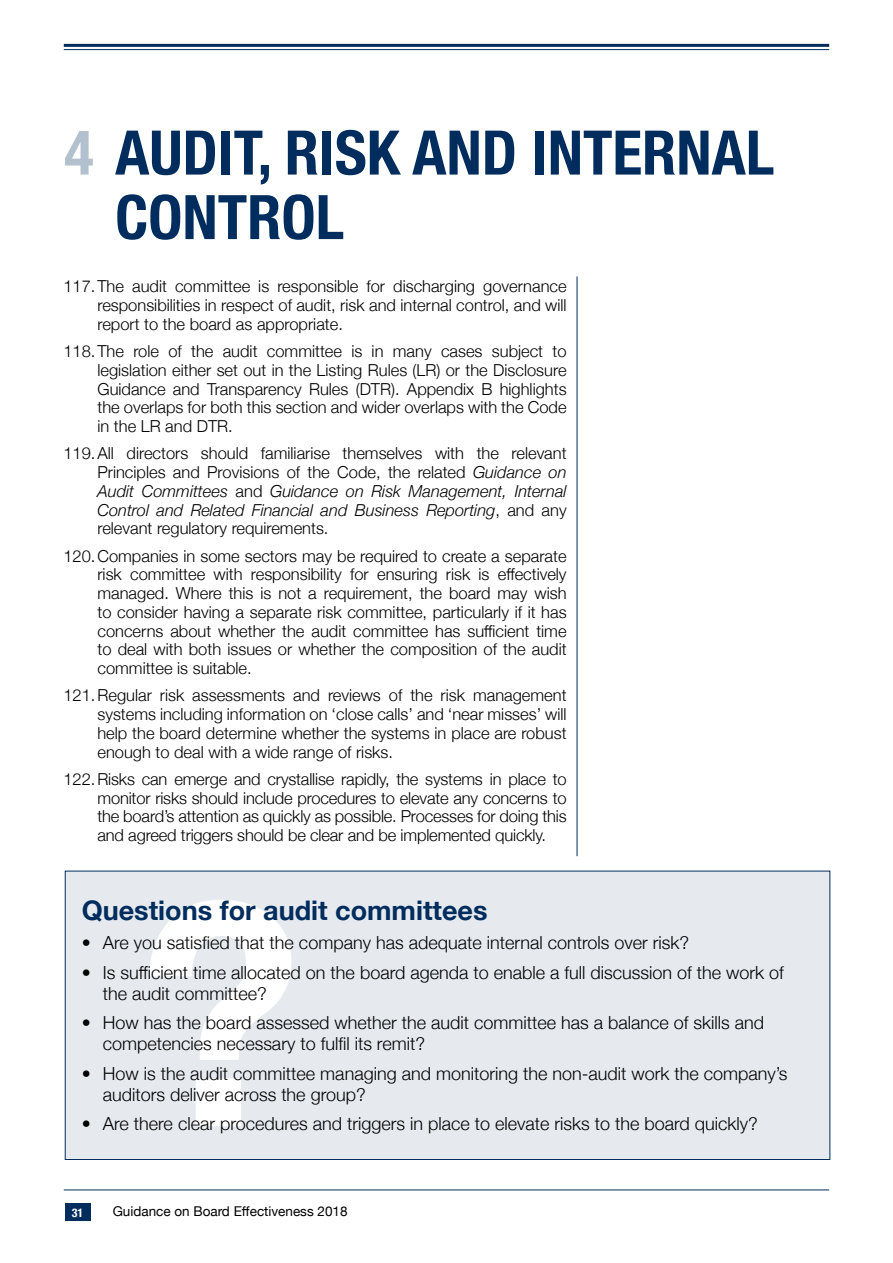
<style>
.page{position:relative;width:893px;height:1263px;background:#fff}
.page>*{position:absolute;margin:0;border:0;box-sizing:border-box;transform-origin:0 0}
.t1{font:700 condensed 61.5px/64.5px "Helvetica Neue";color:#002d5d}
.t2{font:700 27px "Helvetica Neue";color:#002d5d}
.t3{font:300 18px/21px "Helvetica Neue";color:#000}
.t4{font:300 16.5px/18.8px "Helvetica Neue";color:#000;text-align:justify}
.t5{font:13.5px "Helvetica Neue";color:#000}
.t6{font:700 condensed 12px "Helvetica Neue";color:#fff}
.s1{color:#b3c0ce}
.s2{font-style:italic}
</style>
<div class="page">
<hr style="left:64px;top:44px;width:765px;height:3px;background:#002d5d">
<hr style="left:64px;top:49px;width:765px;height:1px;background:#002d5d">
<hr style="left:64px;top:1189px;width:765px;height:1px;background:#002d5d">
<hr style="left:577px;top:276px;width:1px;height:580px;background:#002d5d">
<div style="left:65px;top:1203px;width:25px;height:18px;background:#002d5d"></div>
<div style="left:65px;top:871px;width:765px;height:289px;background:#e6eaef;border:1px solid #002d5d"></div>
<svg style="left:149px;top:900px;width:142px;height:226px"></svg>
<h1 class="t1" style="left:115px;top:116px;width:661px;text-indent:-51px"><span class="s1">4</span> AUDIT, RISK AND INTERNAL<br>CONTROL</h1>
<p class="t4" style="left:97px;top:276px;width:471px;text-indent:-34px">117.The audit committee is responsible for discharging governance responsibilities in respect of audit, risk and internal control, and will report to the board as appropriate.</p>
<p class="t4" style="left:97px;top:341px;width:471px;text-indent:-34px">118.The role of the audit committee is in many cases subject to legislation either set out in the Listing Rules (LR) or the Disclosure Guidance and Transparency Rules (DTR). Appendix B highlights the overlaps for both this section and wider overlaps with the Code in the LR and DTR.</p>
<p class="t4" style="left:97px;top:443px;width:471px;text-indent:-34px">119.All directors should familiarise themselves with the relevant Principles and Provisions of the Code, the related <span class="s2">Guidance on Audit Committees</span> and <span class="s2">Guidance on Risk Management, Internal Control and Related Financial and Business Reporting</span>, and any relevant regulatory requirements.</p>
<p class="t4" style="left:97px;top:545px;width:471px;text-indent:-34px">120.Companies in some sectors may be required to create a separate risk committee with responsibility for ensuring risk is effectively managed. Where this is not a requirement, the board may wish to consider having a separate risk committee, particularly if it has concerns about whether the audit committee has sufficient time to deal with both issues or whether the composition of the audit committee is suitable.</p>
<p class="t4" style="left:97px;top:685px;width:471px;text-indent:-34px">121.Regular risk assessments and reviews of the risk management systems including information on ‘close calls’ and ‘near misses’ will help the board determine whether the systems in place are robust enough to deal with a wide range of risks.</p>
<p class="t4" style="left:97px;top:768px;width:471px;text-indent:-34px">122.Risks can emerge and crystallise rapidly, the systems in place to monitor risks should include procedures to elevate any concerns to the board’s attention as quickly as possible. Processes for doing this and agreed triggers should be clear and be implemented quickly.</p>
<h2 class="t2" style="left:82px;top:889px;width:407px">Questions for audit committees</h2>
<p class="t3" style="left:82px;top:931px;width:609px">• Are you satisfied that the company has adequate internal controls over risk?</p>
<p class="t3" style="left:103px;top:960px;width:682px;text-indent:-21px">• Is sufficient time allocated on the board agenda to enable a full discussion of the work of the audit committee?</p>
<p class="t3" style="left:103px;top:1011px;width:663px;text-indent:-21px">• How has the board assessed whether the audit committee has a balance of skills and competencies necessary to fulfil its remit?</p>
<p class="t3" style="left:103px;top:1061px;width:686px;text-indent:-21px">• How is the audit committee managing and monitoring the non-audit work the company’s auditors deliver across the group?</p>
<p class="t3" style="left:82px;top:1112px;width:678px">• Are there clear procedures and triggers in place to elevate risks to the board quickly?</p>
<p class="t6" style="left:72px;top:1202px;width:13px">31</p>
<p class="t5" style="left:113px;top:1202px;width:236px">Guidance on Board Effectiveness 2018</p>
</div>
